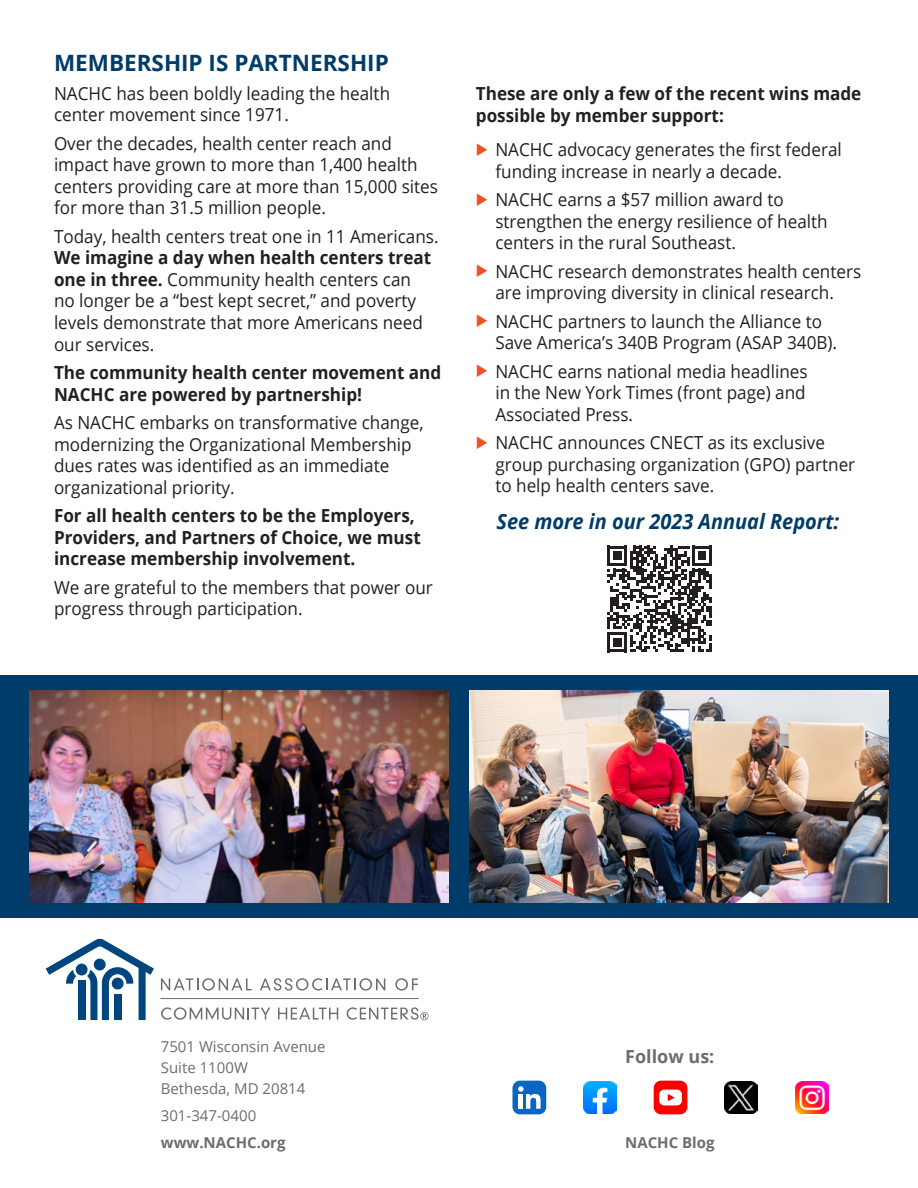
<style>
.page{position:relative;width:918px;height:1188px;background:#fff}
.page>*{position:absolute;margin:0;border:0;box-sizing:border-box;transform-origin:0 0}
.t1{font:700 22.5px "Open Sans";color:#003c6a}
.t2{font:italic 700 21px "Open Sans";color:#003c6a;scale:.95 1}
.t3{font:18px/21.6px "Open Sans";color:#231f20;scale:.95 1}
.t4{font:700 18px/21.6px "Open Sans";color:#231f20;scale:.95 1}
.t5{font:700 18px "Open Sans";color:#6c6d70}
.t6{font:15px "Open Sans";color:#6c6d70}
.t7{font:700 15px "Open Sans";color:#6c6d70}
.s1{font-weight:700}
.s2{color:#f05022}
</style>
<div class="page">
<svg style="left:161px;top:978px;width:91px;height:13px"></svg>
<svg style="left:260px;top:978px;width:125px;height:13px"></svg>
<svg style="left:395px;top:978px;width:23px;height:13px"></svg>
<svg style="left:46px;top:939px;width:108px;height:81px"></svg>
<hr style="left:160px;top:998px;width:259px;height:1px;background:#6c6d70">
<svg style="left:161px;top:1007px;width:109px;height:13px"></svg>
<svg style="left:278px;top:1008px;width:60px;height:12px"></svg>
<svg style="left:347px;top:1007px;width:82px;height:13px"></svg>
<div style="left:0;top:675px;width:918px;height:243px;background:#003c6a"></div>
<img style="left:470px;top:690px;width:418px;height:213px">
<img style="left:30px;top:690px;width:418px;height:213px">
<svg style="left:608px;top:546px;width:104px;height:106px"></svg>
<div style="left:654px;top:1081px;width:33px;height:33px;background:#f00;border-radius:7px"></div>
<svg style="left:659px;top:1090px;width:23px;height:15px"></svg>
<div style="left:512px;top:1081px;width:34px;height:33px;background:#0a66c2;border-radius:7px"></div>
<svg style="left:518px;top:1086px;width:23px;height:23px"></svg>
<img style="left:795px;top:1081px;width:33px;height:33px">
<img style="left:725px;top:1081px;width:33px;height:33px">
<img style="left:584px;top:1081px;width:32px;height:33px">
<p class="t1" style="left:54px;top:47px;width:336px">MEMBERSHIP IS PARTNERSHIP</p>
<p class="t3" style="left:54px;top:82px;width:355px">NACHC has been boldly leading the health center movement since 1971.</p>
<p class="t3" style="left:54px;top:132px;width:406px">Over the decades, health center reach and impact have grown to more than 1,400 health centers providing care at more than 15,000 sites for more than 31.5 million people.</p>
<p class="t3" style="left:54px;top:225px;width:406px">Today, health centers treat one in 11 Americans.<br><span class="s1">We imagine a day when health centers treat one in three.</span> Community health centers can<br>no longer be a “best kept secret,” and poverty levels demonstrate that more Americans need our services.</p>
<p class="t4" style="left:54px;top:361px;width:409px">The community health center movement and<br>NACHC are powered by partnership!</p>
<p class="t3" style="left:54px;top:411px;width:391px">As NACHC embarks on transformative change, modernizing the Organizational Membership dues rates was identified as an immediate organizational priority.</p>
<p class="t4" style="left:54px;top:504px;width:388px">For all health centers to be the Employers,<br>Providers, and Partners of Choice, we must increase membership involvement.</p>
<p class="t3" style="left:54px;top:576px;width:400px">We are grateful to the members that power our progress through participation.</p>
<p class="t4" style="left:476px;top:82px;width:407px">These are only a few of the recent wins made possible by member support:</p>
<p class="t3" style="left:495px;top:138px;width:366px;text-indent:-20px"><span class="s2">◆</span> NACHC advocacy generates the first federal funding increase in nearly a decade.</p>
<p class="t3" style="left:495px;top:188px;width:351px;text-indent:-20px"><span class="s2">◆</span> NACHC earns a $57 million award to strengthen the energy resilience of health centers in the rural Southeast.</p>
<p class="t3" style="left:476px;top:260px;width:407px;text-align:center"><span class="s2">◆</span> NACHC research demonstrates health centers are improving diversity in clinical research.</p>
<p class="t3" style="left:495px;top:310px;width:361px;text-indent:-20px"><span class="s2">◆</span> NACHC partners to launch the Alliance to<br>Save America’s 340B Program (ASAP 340B).</p>
<p class="t3" style="left:495px;top:360px;width:330px;text-align:justify;text-indent:-20px"><span class="s2">◆</span> NACHC earns national media headlines in the New York Times (front page) and Associated Press.</p>
<p class="t3" style="left:495px;top:431px;width:380px;text-indent:-20px"><span class="s2">◆</span> NACHC announces CNECT as its exclusive group purchasing organization (GPO) partner to help health centers save.</p>
<p class="t2" style="left:496px;top:506px;width:362px">See more in our 2023 Annual Report:</p>
<p class="t6" style="left:161px;top:1036px;width:166px">7501 Wisconsin Avenue</p>
<p class="t6" style="left:161px;top:1057px;width:89px">Suite 1100W</p>
<p class="t6" style="left:161px;top:1078px;width:146px">Bethesda, MD 20814</p>
<p class="t6" style="left:161px;top:1105px;width:97px">301-347-0400</p>
<p class="t7" style="left:161px;top:1132px;width:126px">www.NACHC.org</p>
<p class="t5" style="left:625px;top:1044px;width:91px">Follow us:</p>
<p class="t7" style="left:625px;top:1132px;width:91px">NACHC Blog</p>
</div>
